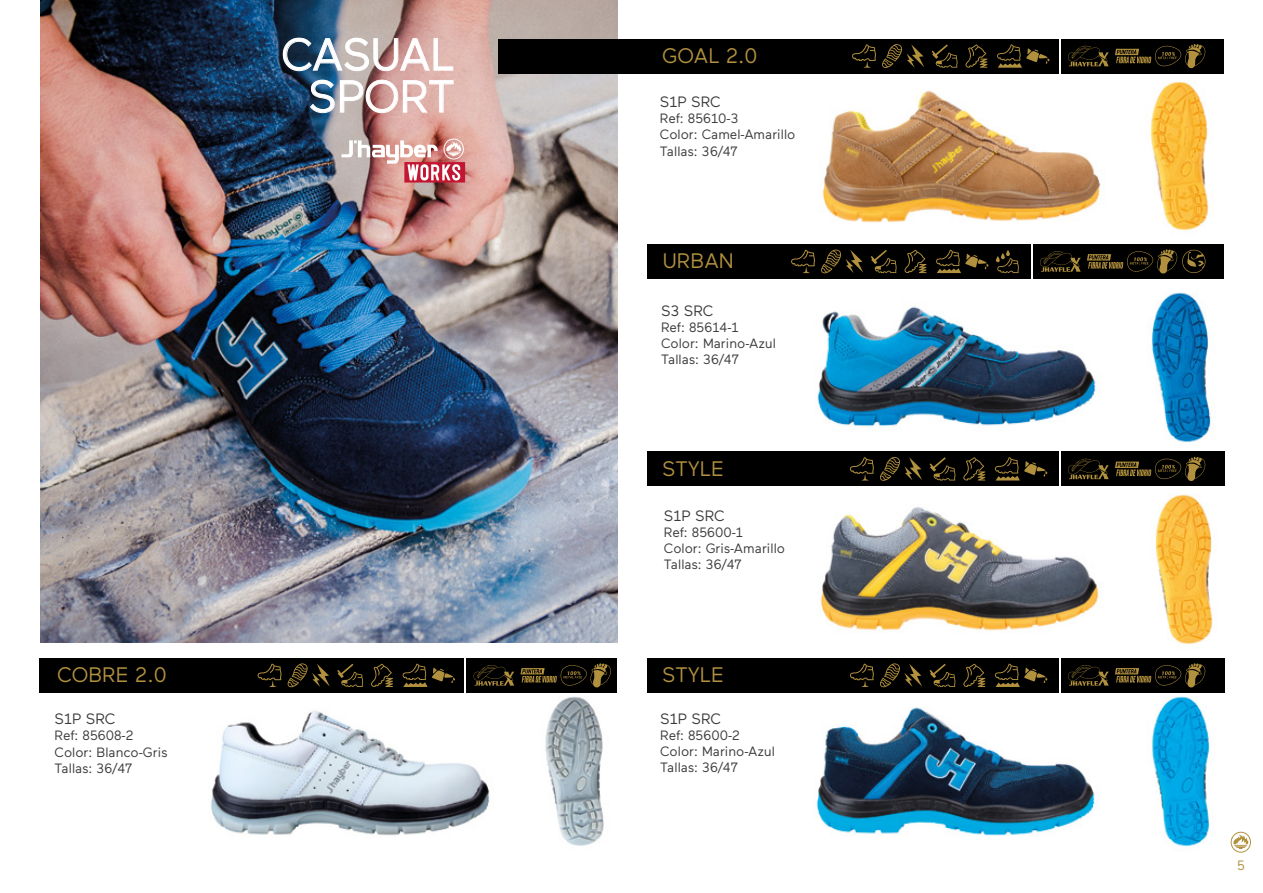
<style>
.page{position:relative;width:1263px;height:893px;background:#fff}
.page>*{position:absolute;margin:0;border:0;box-sizing:border-box;transform-origin:0 0}
.t1{font:45px/42px "Maax";letter-spacing:-.005em;color:#fff;text-align:center}
.t2{font:21px "Maax";color:#b1903e}
.t3{font:15px "Maax";color:#3a3a3a}
.t4{font:13.5px/16.2px "Maax";color:#3a3a3a}
.t5{font:13.5px "Maax";color:#b1903e}
</style>
<div class="page">
<img style="left:41px;top:0;width:576px;height:642px">
<img style="left:822px;top:91px;width:279px;height:132px">
<img style="left:1150px;top:81px;width:59px;height:149px">
<img style="left:1139px;top:692px;width:82px;height:155px">
<img style="left:817px;top:306px;width:279px;height:122px">
<img style="left:1151px;top:292px;width:60px;height:151px">
<img style="left:820px;top:507px;width:279px;height:124px">
<img style="left:1155px;top:494px;width:58px;height:150px">
<img style="left:200px;top:692px;width:300px;height:144px">
<img style="left:533px;top:692px;width:82px;height:154px">
<img style="left:805px;top:692px;width:300px;height:144px">
<div style="left:498px;top:39px;width:726px;height:34px;background:#000"></div>
<div style="left:648px;top:244px;width:576px;height:34px;background:#000"></div>
<div style="left:647px;top:452px;width:577px;height:34px;background:#000"></div>
<div style="left:40px;top:658px;width:577px;height:34px;background:#000"></div>
<div style="left:647px;top:658px;width:577px;height:34px;background:#000"></div>
<img style="left:283px;top:38px;width:170px;height:33px">
<img style="left:310px;top:80px;width:143px;height:33px">
<svg style="left:882px;top:44px;width:42px;height:24px"></svg>
<svg style="left:852px;top:44px;width:24px;height:24px"></svg>
<svg style="left:932px;top:44px;width:25px;height:24px"></svg>
<svg style="left:965px;top:44px;width:22px;height:24px"></svg>
<svg style="left:997px;top:44px;width:52px;height:24px"></svg>
<svg style="left:880px;top:457px;width:42px;height:24px"></svg>
<svg style="left:850px;top:457px;width:24px;height:23px"></svg>
<svg style="left:929px;top:457px;width:26px;height:23px"></svg>
<svg style="left:963px;top:457px;width:22px;height:23px"></svg>
<svg style="left:995px;top:457px;width:52px;height:23px"></svg>
<hr style="left:1059px;top:37px;width:1px;height:38px;background:#fff">
<hr style="left:1059px;top:450px;width:1px;height:38px;background:#fff">
<svg style="left:1068px;top:46px;width:41px;height:20px"></svg>
<svg style="left:1115px;top:44px;width:91px;height:24px"></svg>
<svg style="left:1068px;top:459px;width:41px;height:20px"></svg>
<svg style="left:1115px;top:457px;width:91px;height:24px"></svg>
<svg style="left:880px;top:663px;width:42px;height:24px"></svg>
<svg style="left:850px;top:664px;width:24px;height:23px"></svg>
<svg style="left:929px;top:664px;width:26px;height:23px"></svg>
<svg style="left:963px;top:664px;width:22px;height:23px"></svg>
<svg style="left:995px;top:664px;width:52px;height:23px"></svg>
<hr style="left:1059px;top:656px;width:1px;height:38px;background:#fff">
<svg style="left:1068px;top:665px;width:41px;height:21px"></svg>
<svg style="left:1115px;top:663px;width:91px;height:24px"></svg>
<svg style="left:341px;top:139px;width:124px;height:44px"></svg>
<svg style="left:288px;top:663px;width:42px;height:24px"></svg>
<svg style="left:258px;top:664px;width:23px;height:23px"></svg>
<svg style="left:337px;top:664px;width:26px;height:23px"></svg>
<svg style="left:371px;top:664px;width:22px;height:23px"></svg>
<svg style="left:403px;top:664px;width:52px;height:23px"></svg>
<hr style="left:465px;top:656px;width:1px;height:38px;background:#fff">
<svg style="left:474px;top:665px;width:40px;height:21px"></svg>
<svg style="left:520px;top:663px;width:91px;height:24px"></svg>
<svg style="left:996px;top:250px;width:23px;height:23px"></svg>
<svg style="left:821px;top:250px;width:42px;height:23px"></svg>
<svg style="left:791px;top:250px;width:24px;height:23px"></svg>
<svg style="left:871px;top:250px;width:25px;height:23px"></svg>
<svg style="left:904px;top:250px;width:22px;height:23px"></svg>
<svg style="left:936px;top:250px;width:52px;height:23px"></svg>
<hr style="left:1031px;top:242px;width:1px;height:39px;background:#fff">
<svg style="left:1040px;top:251px;width:41px;height:21px"></svg>
<svg style="left:1087px;top:249px;width:118px;height:25px"></svg>
<svg style="left:1231px;top:832px;width:20px;height:21px"></svg>
<h1 class="t1" style="left:281px;top:31px;width:175px">CASUAL<br>SPORT</h1>
<h2 class="t2" style="left:57px;top:661px;width:111px">COBRE 2.0</h2>
<p class="t3" style="left:55px;top:709px;width:62px">S1P SRC</p>
<p class="t4" style="left:55px;top:727px;width:115px">Ref: 85608-2<br>Color: Blanco-Gris<br>Tallas: 36/47</p>
<h2 class="t2" style="left:662px;top:42px;width:97px">GOAL 2.0</h2>
<p class="t3" style="left:660px;top:92px;width:62px">S1P SRC</p>
<p class="t4" style="left:660px;top:110px;width:137px">Ref: 85610-3<br>Color: Camel-Amarillo<br>Tallas: 36/47</p>
<h2 class="t2" style="left:663px;top:247px;width:72px">URBAN</h2>
<p class="t3" style="left:661px;top:301px;width:54px">S3 SRC</p>
<p class="t4" style="left:661px;top:319px;width:116px">Ref: 85614-1<br>Color: Marino-Azul<br>Tallas: 36/47</p>
<h2 class="t2" style="left:662px;top:455px;width:64px">STYLE</h2>
<p class="t3" style="left:664px;top:506px;width:62px">S1P SRC</p>
<p class="t4" style="left:664px;top:523px;width:123px">Ref: 85600-1<br>Color: Gris-Amarillo<br>Tallas: 36/47</p>
<h2 class="t2" style="left:662px;top:661px;width:64px">STYLE</h2>
<p class="t3" style="left:660px;top:709px;width:62px">S1P SRC</p>
<p class="t4" style="left:660px;top:726px;width:116px">Ref: 85600-2<br>Color: Marino-Azul<br>Tallas: 36/47</p>
<p class="t5" style="left:1237px;top:857px;width:9px">5</p>
</div>
